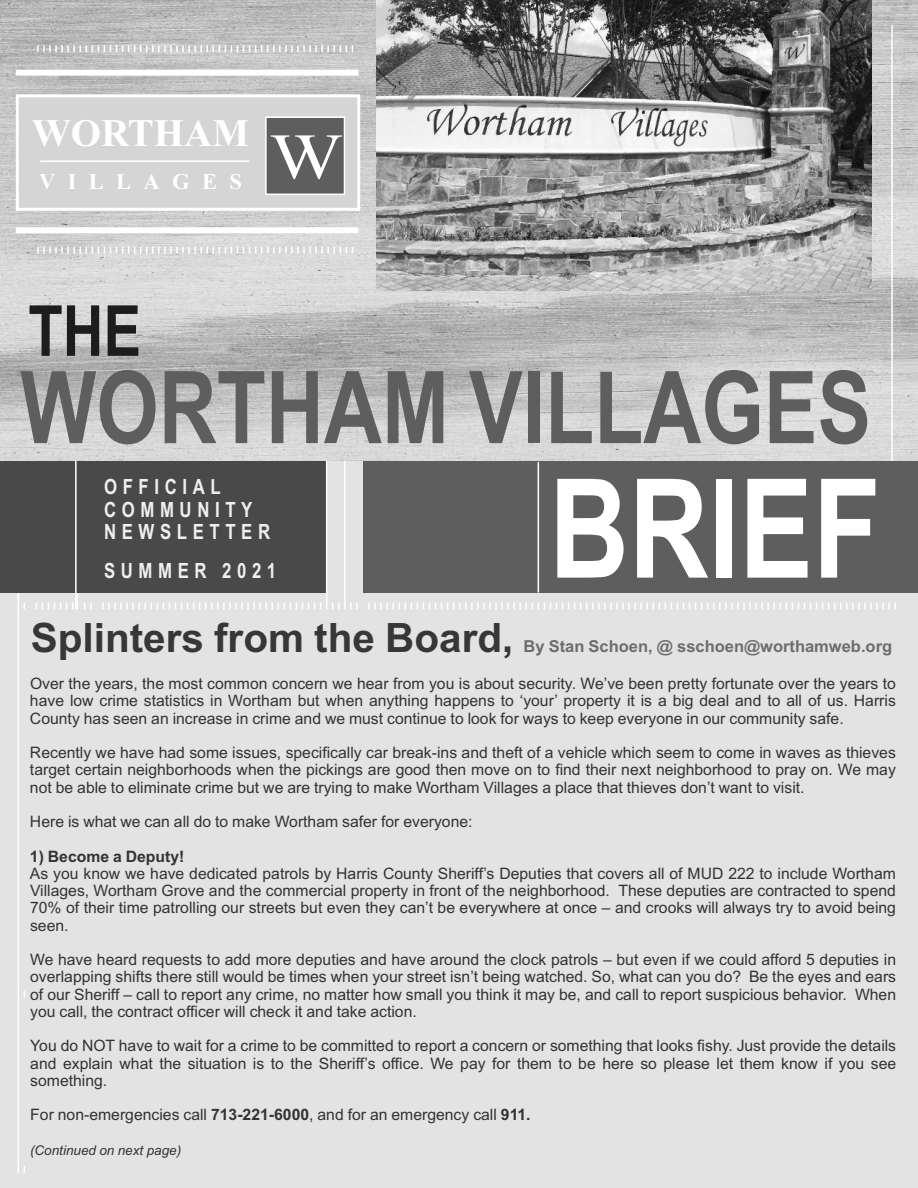
<style>
.page{position:relative;width:918px;height:1188px;background:#fff}
.page>*{position:absolute;margin:0;border:0;box-sizing:border-box;transform-origin:0 0}
.t1{font:700 138px "Arial";color:#fff;scale:.8 1}
.t2{font:700 100.5px "Arial";color:#5e5e5e;scale:.8 1}
.t3{font:700 70.5px "Arial";color:#1d1d1d;scale:.8 1}
.t4{font:64.5px "Times New Roman";color:#fff;scale:1.2 1}
.t5{font:700 40.5px "Arial";color:#373737}
.t6{font:700 39px "Times New Roman";color:#fff}
.t7{font:700 22.5px "Times New Roman";color:#fff}
.t8{font:700 21px/22.5px "Arial";letter-spacing:.335em;color:#efefef;scale:.8 1}
.t9{font:700 16.5px "Arial";color:#6d6d6d}
.t10{font:15.75px/17.2px "Arial";color:#333;text-align:justify}
.t11{font:700 15.75px "Arial";color:#333}
.t12{font:italic 13.5px "Arial";color:#333}
.s1{font-weight:700}
</style>
<div class="page">
<img style="left:0;top:0;width:918px;height:461px">
<div style="left:19px;top:97px;width:338px;height:111px;background:#d5d5d5"></div>
<div style="left:16px;top:94px;width:344px;height:117px;border:3px solid #fff"></div>
<div style="left:0;top:461px;width:918px;height:727px;background:#e3e3e3"></div>
<img style="left:377px;top:0;width:494px;height:291px">
<svg style="left:37px;top:247px;width:316px;height:6px"></svg>
<hr style="left:18px;top:592px;width:1px;height:581px;background:#fff">
<svg style="left:36px;top:603px;width:37px;height:6px"></svg>
<hr style="left:76px;top:461px;width:2px;height:148px;background:#fff">
<svg style="left:84px;top:603px;width:8px;height:6px"></svg>
<svg style="left:102px;top:603px;width:219px;height:6px"></svg>
<svg style="left:332px;top:603px;width:8px;height:6px"></svg>
<hr style="left:344px;top:461px;width:2px;height:148px;background:#fff">
<svg style="left:350px;top:603px;width:8px;height:6px"></svg>
<svg style="left:368px;top:603px;width:528px;height:6px"></svg>
<svg style="left:37px;top:45px;width:316px;height:7px"></svg>
<hr style="left:891px;top:25px;width:2px;height:436px;background:#fff">
<div style="left:16px;top:227px;width:342px;height:6px;background:#fff"></div>
<div style="left:16px;top:70px;width:342px;height:6px;background:#fff"></div>
<div style="left:538px;top:461px;width:380px;height:131px;background:#5e5e5e"></div>
<div style="left:363px;top:461px;width:175px;height:131px;background:#5e5e5e"></div>
<div style="left:0;top:461px;width:325px;height:131px;background:#494949"></div>
<hr style="left:326px;top:461px;width:1px;height:148px;background:#fff">
<hr style="left:75px;top:461px;width:2px;height:148px;background:#fff">
<hr style="left:538px;top:462px;width:1px;height:130px;background:#fff">
<div style="left:267px;top:118px;width:77px;height:76px;background:#5e5e5e"></div>
<div style="left:265px;top:116px;width:80px;height:79px;border:2px solid #fff"></div>
<hr style="left:40px;top:161px;width:209px;height:1px;background:#fff">
<h3 class="t6" style="left:32px;top:110px;width:219px">WORTHAM</h3>
<h3 class="t7" style="left:39px;top:168px;width:39px">V I</h3>
<h3 class="t7" style="left:89px;top:168px;width:17px">L</h3>
<h3 class="t7" style="left:116px;top:168px;width:17px">L</h3>
<h3 class="t7" style="left:144px;top:168px;width:18px">A</h3>
<h3 class="t7" style="left:172px;top:168px;width:19px">G</h3>
<h3 class="t7" style="left:202px;top:168px;width:17px">E</h3>
<h3 class="t7" style="left:230px;top:168px;width:14px">S</h3>
<h3 class="t4" style="left:270px;top:118px;width:62px">W</h3>
<h3 class="t3" style="left:28px;top:290px;width:143px">THE</h3>
<h2 class="t2" style="left:20px;top:350px;width:1065px">WORTHAM VILLAGES</h2>
<h3 class="t8" style="left:104px;top:476px;width:209px">OFFICIAL<br>COMMUNITY<br>NEWSLETTER</h3>
<h3 class="t8" style="left:104px;top:560px;width:217px">SUMMER 2021</h3>
<h1 class="t1" style="left:549px;top:449px;width:416px">BRIEF</h1>
<h3 class="t5" style="left:31px;top:614px;width:484px">Splinters from the Board,</h3>
<p class="t9" style="left:524px;top:637px;width:370px">By Stan Schoen, @ sschoen@worthamweb.org</p>
<p class="t10" style="left:30px;top:675px;width:867px">Over the years, the most common concern we hear from you is about security. We’ve been pretty fortunate over the years to have low crime statistics in Wortham but when anything happens to ‘your’ property it is a big deal and to all of us. Harris County has seen an increase in crime and we must continue to look for ways to keep everyone in our community safe.</p>
<p class="t10" style="left:30px;top:744px;width:867px">Recently we have had some issues, specifically car break-ins and theft of a vehicle which seem to come in waves as thieves target certain neighborhoods when the pickings are good then move on to find their next neighborhood to pray on. We may not be able to eliminate crime but we are trying to make Wortham Villages a place that thieves don’t want to visit.</p>
<p class="t10" style="left:30px;top:813px;width:444px">Here is what we can all do to make Wortham safer for everyone:</p>
<p class="t11" style="left:30px;top:847px;width:156px">1) Become a Deputy!</p>
<p class="t10" style="left:30px;top:865px;width:868px">As you know we have dedicated patrols by Harris County Sheriff’s Deputies that covers all of MUD 222 to include Wortham Villages, Wortham Grove and the commercial property in front of the neighborhood. These deputies are contracted to spend 70% of their time patrolling our streets but even they can’t be everywhere at once – and crooks will always try to avoid being seen.</p>
<p class="t10" style="left:30px;top:951px;width:868px">We have heard requests to add more deputies and have around the clock patrols – but even if we could afford 5 deputies in overlapping shifts there still would be times when your street isn’t being watched. So, what can you do? Be the eyes and ears of our Sheriff – call to report any crime, no matter how small you think it may be, and call to report suspicious behavior. When you call, the contract officer will check it and take action.</p>
<p class="t10" style="left:30px;top:1037px;width:868px">You do NOT have to wait for a crime to be committed to report a concern or something that looks fishy. Just provide the details and explain what the situation is to the Sheriff’s office. We pay for them to be here so please let them know if you see something.</p>
<p class="t10" style="left:30px;top:1106px;width:502px">For non-emergencies call <span class="s1">713-221-6000</span>, and for an emergency call <span class="s1">911.</span></p>
<p class="t12" style="left:30px;top:1142px;width:153px">(Continued on next page)</p>
</div>
